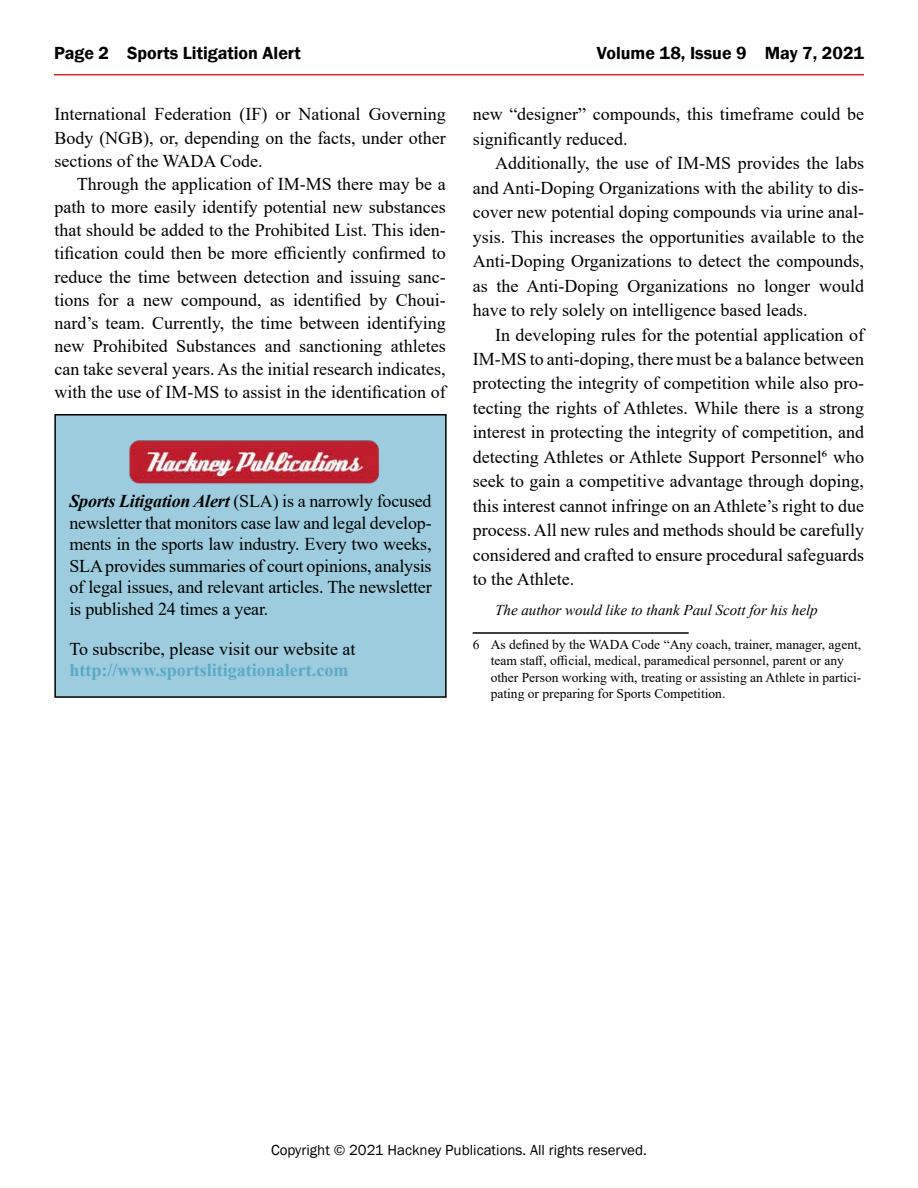
<style>
.page{position:relative;width:918px;height:1188px;background:#fff}
.page>*{position:absolute;margin:0;border:0;box-sizing:border-box;transform-origin:0 0}
.t1{font:18px/24.5px "Times New Roman";color:#000;text-align:justify}
.t2{font:600 18px "Franklin Gothic";color:#000}
.t3{font:700 18px "Times New Roman";color:#5aa9c7}
.t4{font:15px "Franklin Gothic";color:#000}
.t5{font:italic 15px "Times New Roman";color:#000}
.t6{font:13.5px/16.2px "Times New Roman";color:#000}
.s1{font-weight:700;font-style:italic}
</style>
<div class="page">
<hr style="left:54px;top:74px;width:810px;height:1px;background:#d2232a">
<div style="left:55px;top:415px;width:391px;height:282px;background:#9cccdd"></div>
<img style="left:129px;top:440px;width:250px;height:44px">
<div style="left:54px;top:414px;width:393px;height:284px;border:2px solid #000"></div>
<hr style="left:473px;top:632px;width:216px;height:2px;background:#000">
<p class="t2" style="left:54px;top:42px;width:248px">Page 2 Sports Litigation Alert</p>
<p class="t2" style="left:597px;top:42px;width:269px">Volume 18, Issue 9 May 7, 2021</p>
<p class="t1" style="left:54px;top:102px;width:393px;line-height:23.1px">International Federation (IF) or National Governing Body (NGB), or, depending on the facts, under other sections of the WADA Code.</p>
<p class="t1" style="left:54px;top:172px;width:393px;line-height:23.1px;text-indent:22px">Through the application of IM-MS there may be a path to more easily identify potential new substances that should be added to the Prohibited List. This iden&shy;tification could then be more efficiently confirmed to reduce the time between detection and issuing sanc&shy;tions for a new compound, as identified by Choui&shy;nard’s team. Currently, the time between identifying new Prohibited Substances and sanctioning athletes can take several years. As the initial research indicates, with the use of IM-MS to assist in the identification of</p>
<p class="t1" style="left:69px;top:490px;width:364px;line-height:21.6px"><span class="s1">Sports Litigation Alert</span> (SLA) is a narrowly focused newsletter that monitors case law and legal develop&shy;ments in the sports law industry. Every two weeks, SLA provides summaries of court opinions, analysis of legal issues, and relevant articles. The newsletter is published 24 times a year.</p>
<p class="t1" style="left:69px;top:636px;width:288px">To subscribe, please visit our website at</p>
<p class="t3" style="left:69px;top:657px;width:280px">http://www.sportslitigationalert.com</p>
<p class="t1" style="left:473px;top:102px;width:393px">new “designer” compounds, this timeframe could be significantly reduced.</p>
<p class="t1" style="left:473px;top:151px;width:393px;text-indent:22px">Additionally, the use of IM-MS provides the labs and Anti-Doping Organizations with the ability to dis&shy;cover new potential doping compounds via urine anal&shy;ysis. This increases the opportunities available to the Anti-Doping Organizations to detect the compounds, as the Anti-Doping Organizations no longer would have to rely solely on intelligence based leads.</p>
<p class="t1" style="left:473px;top:322px;width:393px;text-indent:22px">In developing rules for the potential application of IM-MS to anti-doping, there must be a balance between protecting the integrity of competition while also pro&shy;tecting the rights of Athletes. While there is a strong interest in protecting the integrity of competition, and detecting Athletes or Athlete Support Personnel6 who seek to gain a competitive advantage through doping, this interest cannot infringe on an Athlete’s right to due process. All new rules and methods should be carefully considered and crafted to ensure procedural safeguards to the Athlete.</p>
<p class="t5" style="left:495px;top:600px;width:324px">The author would like to thank Paul Scott for his help</p>
<p class="t6" style="left:491px;top:636px;width:372px;text-indent:-18px">6 As defined by the WADA Code “Any coach, trainer, manager, agent, team staff, official, medical, paramedical personnel, parent or any other Person working with, treating or assisting an Athlete in partici&shy;pating or preparing for Sports Competition.</p>
<p class="t4" style="left:271px;top:1141px;width:377px">Copyright © 2021 Hackney Publications. All rights reserved.</p>
</div>
